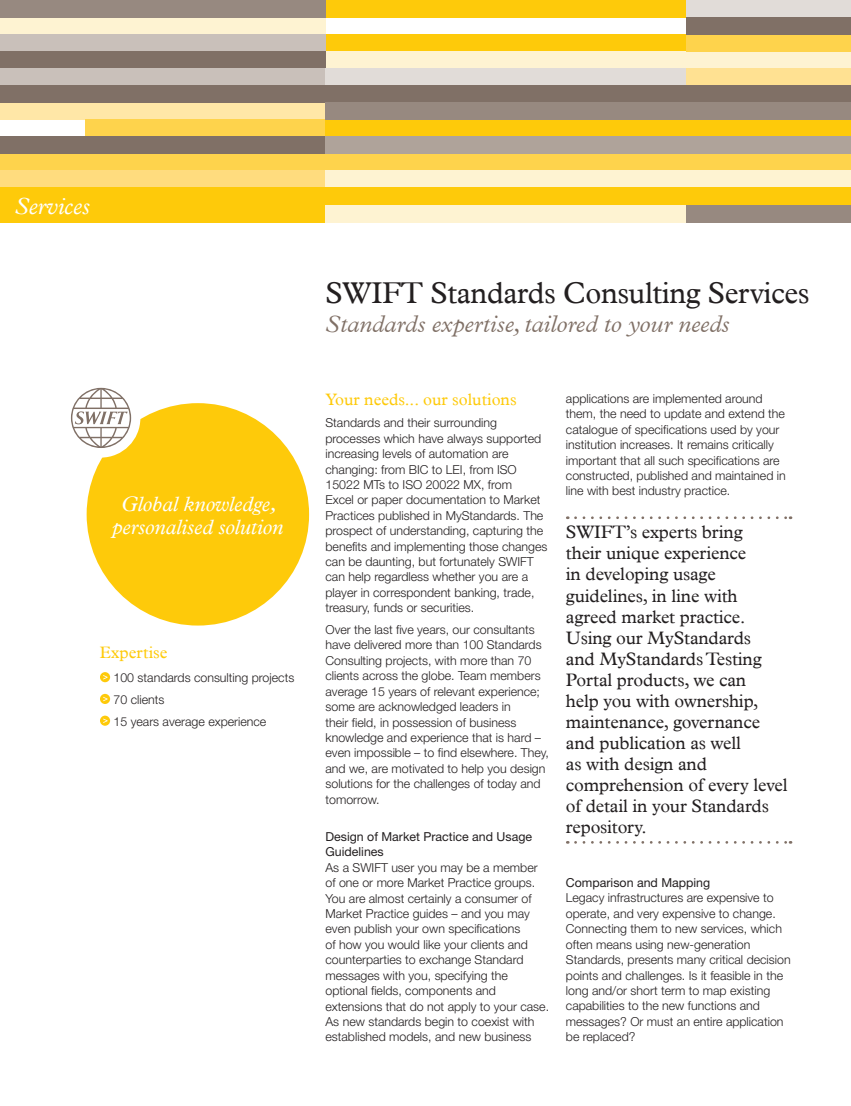
<style>
.page{position:relative;width:851px;height:1106px;background:#fff}
.page>*{position:absolute;margin:0;border:0;box-sizing:border-box;transform-origin:0 0}
._03__Headline_Title{font:30px "Plantin";letter-spacing:-.015em;color:#231f20}
._04__Subtitle{font:italic 300 24px "Plantin";color:#807066}
.t1{font:italic 23.25px "Plantin";color:#fff}
._06__SWIFT_Device_te{font:italic 21px/23.2px "Plantin";color:#fff;text-align:center}
._12__Quote{font:18px/21px "Plantin";letter-spacing:-.01em;color:#231f20}
._07__Key_benefits_ti{font:16.5px "Plantin";color:#feca0a}
._09__Main_body_text{font:300 12.3px/15.5px "Helvetica Neue LT Std";color:#231f20}
._08__Level_1_heading{font:12.3px/15.5px "Helvetica Neue LT Std";color:#231f20}
</style>
<div class="page">
<div style="left:87px;top:403px;width:222px;height:222px;background:#feca0a;border-radius:50%"></div>
<div style="left:61px;top:378px;width:79px;height:79px;background:#fff;border-radius:50%"></div>
<svg style="left:71px;top:388px;width:60px;height:60px"></svg>
<div style="left:0;top:17px;width:325px;height:17px;background:#fef3d2"></div>
<div style="left:0;top:102px;width:325px;height:18px;background:#ffe7a7"></div>
<div style="left:85px;top:120px;width:240px;height:17px;background:#fed34c"></div>
<div style="left:0;top:154px;width:325px;height:17px;background:#fed34c"></div>
<div style="left:0;top:171px;width:325px;height:17px;background:#ffdc7e"></div>
<div style="left:0;top:205px;width:325px;height:17px;background:#feca0a"></div>
<div style="left:325px;top:0;width:361px;height:17px;background:#feca0a"></div>
<div style="left:325px;top:34px;width:361px;height:17px;background:#feca0a"></div>
<div style="left:325px;top:51px;width:525px;height:17px;background:#fef3d2"></div>
<div style="left:325px;top:120px;width:525px;height:17px;background:#feca0a"></div>
<div style="left:325px;top:154px;width:525px;height:17px;background:#fed34c"></div>
<div style="left:325px;top:171px;width:525px;height:17px;background:#fef3d2"></div>
<div style="left:0;top:188px;width:850px;height:17px;background:#feca0a"></div>
<div style="left:325px;top:205px;width:361px;height:17px;background:#fef3d2"></div>
<div style="left:686px;top:34px;width:164px;height:17px;background:#fed34c"></div>
<div style="left:686px;top:68px;width:164px;height:17px;background:#ffe192"></div>
<div style="left:0;top:0;width:325px;height:17px;background:#978980"></div>
<div style="left:0;top:34px;width:325px;height:17px;background:#c9c0ba"></div>
<div style="left:0;top:51px;width:325px;height:17px;background:#807066"></div>
<div style="left:0;top:68px;width:325px;height:17px;background:#c9c0ba"></div>
<div style="left:0;top:137px;width:325px;height:17px;background:#807066"></div>
<div style="left:325px;top:68px;width:361px;height:17px;background:#e1dcd8"></div>
<div style="left:0;top:85px;width:850px;height:17px;background:#807066"></div>
<div style="left:325px;top:102px;width:525px;height:18px;background:#978980"></div>
<div style="left:325px;top:137px;width:525px;height:17px;background:#afa39a"></div>
<div style="left:686px;top:0;width:164px;height:17px;background:#e1dcd8"></div>
<div style="left:686px;top:17px;width:164px;height:17px;background:#807066"></div>
<div style="left:686px;top:205px;width:164px;height:17px;background:#978980"></div>
<svg style="left:575px;top:516px;width:216px;height:3px"></svg>
<svg style="left:575px;top:841px;width:216px;height:2px"></svg>
<div style="left:100px;top:672px;width:10px;height:10px;background:#feca0a;border-radius:50%"></div>
<svg style="left:103px;top:675px;width:5px;height:4px"></svg>
<div style="left:100px;top:694px;width:10px;height:10px;background:#feca0a;border-radius:50%"></div>
<svg style="left:103px;top:696px;width:5px;height:5px"></svg>
<svg style="left:100px;top:715px;width:10px;height:10px"></svg>
<svg style="left:103px;top:718px;width:5px;height:5px"></svg>
<p class="t1" style="left:15px;top:192px;width:77px">Services</p>
<p class="_06__SWIFT_Device_te" style="left:112px;top:493px;width:172px">Global knowledge, personalised solution</p>
<p class="_07__Key_benefits_ti" style="left:100px;top:643px;width:69px">Expertise</p>
<p class="_09__Main_body_text" style="left:113px;top:670px;width:182px">100 standards consulting projects</p>
<p class="_09__Main_body_text" style="left:113px;top:691px;width:52px">70 clients</p>
<p class="_09__Main_body_text" style="left:113px;top:713px;width:154px">15 years average experience</p>
<p class="_03__Headline_Title" style="left:325px;top:276px;width:485px">SWIFT Standards Consulting Services</p>
<p class="_04__Subtitle" style="left:325px;top:310px;width:405px">Standards expertise, tailored to your needs</p>
<p class="_07__Key_benefits_ti" style="left:325px;top:390px;width:193px">Your needs... our solutions</p>
<p class="_09__Main_body_text" style="left:325px;top:415px;width:223px">Standards and their surrounding processes which have always supported increasing levels of automation are changing: from BIC to LEI, from ISO 15022 MTs to ISO 20022 MX, from<br>Excel or paper documentation to Market Practices published in MyStandards. The prospect of understanding, capturing the benefits and implementing those changes can be daunting, but fortunately SWIFT can help regardless whether you are a player in correspondent banking, trade, treasury, funds or securities.</p>
<p class="_09__Main_body_text" style="left:325px;top:621px;width:225px">Over the last five years, our consultants have delivered more than 100 Standards Consulting projects, with more than 70 clients across the globe. Team members average 15 years of relevant experience; some are acknowledged leaders in<br>their field, in possession of business knowledge and experience that is hard – even impossible – to find elsewhere. They, and we, are motivated to help you design solutions for the challenges of today and tomorrow.</p>
<p class="_08__Level_1_heading" style="left:325px;top:828px;width:208px">Design of Market Practice and Usage<br>Guidelines</p>
<p class="_09__Main_body_text" style="left:325px;top:859px;width:225px">As a SWIFT user you may be a member of one or more Market Practice groups.<br>You are almost certainly a consumer of Market Practice guides – and you may even publish your own specifications<br>of how you would like your clients and counterparties to exchange Standard messages with you, specifying the optional fields, components and extensions that do not apply to your case.<br>As new standards begin to coexist with established models, and new business</p>
<p class="_09__Main_body_text" style="left:566px;top:390px;width:221px">applications are implemented around them, the need to update and extend the catalogue of specifications used by your institution increases. It remains critically important that all such specifications are constructed, published and maintained in line with best industry practice.</p>
<p class="_12__Quote" style="left:566px;top:522px;width:223px">SWIFT’s experts bring<br>their unique experience<br>in developing usage guidelines, in line with agreed market practice.<br>Using our MyStandards<br>and MyStandards Testing<br>Portal products, we can<br>help you with ownership, maintenance, governance and publication as well<br>as with design and comprehension of every level of detail in your Standards repository.</p>
<p class="_08__Level_1_heading" style="left:566px;top:874px;width:146px">Comparison and Mapping</p>
<p class="_09__Main_body_text" style="left:566px;top:890px;width:226px">Legacy infrastructures are expensive to operate, and very expensive to change.<br>Connecting them to new services, which often means using new-generation Standards, presents many critical decision points and challenges. Is it feasible in the long and/or short term to map existing capabilities to the new functions and messages? Or must an entire application be replaced?</p>
</div>
